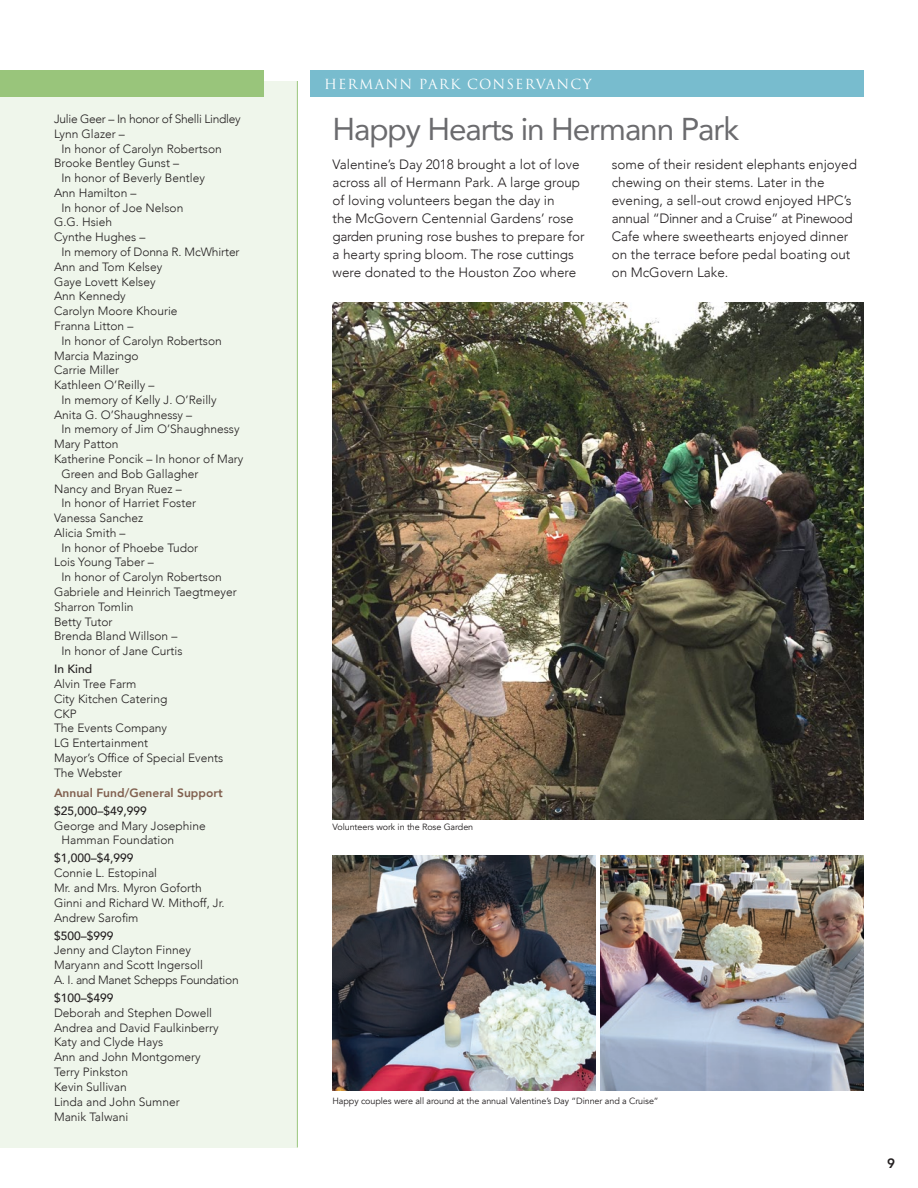
<style>
.page{position:relative;width:918px;height:1188px;background:#fff}
.page>*{position:absolute;margin:0;border:0;box-sizing:border-box;transform-origin:0 0}
.t1{font:31.5px "Avenir";letter-spacing:-.035em;color:#6b6b6e}
.t2{font:300 13.5px/18px "Avenir";color:#231f20}
.t3{font:13.5px "Trajan Pro";letter-spacing:.09em;color:#fff}
.Donor_Category{font:800 13.5px "Avenir";color:#231f20}
.List_Donor_Style{font:300 12px/14.9px "Avenir";color:#231f20}
.List_Donor_Style-2{font:300 12px "Avenir";letter-spacing:-.025em;color:#231f20}
.List_Donor_Style-3{font:500 12px "Avenir";color:#231f20}
.Donor_Category-2{font:800 12px "Avenir";color:#805f4e}
.t4{font:9px "Avenir";letter-spacing:-.01em;color:#231f20}
</style>
<div class="page">
<img style="left:333px;top:302px;width:531px;height:517px">
<div style="left:0;top:81px;width:297px;height:1067px;background:#eff6eb"></div>
<div style="left:0;top:71px;width:264px;height:26px;background:#99c57b"></div>
<hr style="left:297px;top:81px;width:1px;height:1067px;background:#99c57b">
<div style="left:310px;top:71px;width:554px;height:26px;background:#78bcce"></div>
<img style="left:601px;top:855px;width:263px;height:235px">
<img style="left:333px;top:855px;width:263px;height:235px">
<p class="List_Donor_Style-2" style="left:54px;top:112px;width:188px">Julie Geer – In honor of Shelli Lindley</p>
<p class="List_Donor_Style" style="left:62px;top:126px;width:162px;text-indent:-8px">Lynn Glazer –<br>In honor of Carolyn Robertson</p>
<p class="List_Donor_Style" style="left:62px;top:156px;width:145px;text-indent:-8px">Brooke Bentley Gunst –<br>In honor of Beverly Bentley</p>
<p class="List_Donor_Style" style="left:62px;top:185px;width:123px;text-indent:-8px">Ann Hamilton –<br>In honor of Joe Nelson</p>
<p class="List_Donor_Style" style="left:54px;top:215px;width:60px">G.G. Hsieh</p>
<p class="List_Donor_Style" style="left:62px;top:230px;width:180px;text-indent:-8px">Cynthe Hughes –<br>In memory of Donna R. McWhirter</p>
<p class="List_Donor_Style" style="left:54px;top:259px;width:110px">Ann and Tom Kelsey</p>
<p class="List_Donor_Style" style="left:54px;top:274px;width:103px">Gaye Lovett Kelsey</p>
<p class="List_Donor_Style" style="left:54px;top:289px;width:73px">Ann Kennedy</p>
<p class="List_Donor_Style" style="left:54px;top:304px;width:125px">Carolyn Moore Khourie</p>
<p class="List_Donor_Style" style="left:62px;top:318px;width:162px;text-indent:-8px">Franna Litton –<br>In honor of Carolyn Robertson</p>
<p class="List_Donor_Style" style="left:54px;top:348px;width:86px">Marcia Mazingo</p>
<p class="List_Donor_Style" style="left:54px;top:363px;width:67px">Carrie Miller</p>
<p class="List_Donor_Style" style="left:62px;top:378px;width:157px;text-indent:-8px">Kathleen O’Reilly –<br>In memory of Kelly J. O’Reilly</p>
<p class="List_Donor_Style" style="left:62px;top:407px;width:180px;text-indent:-8px">Anita G. O’Shaughnessy –<br>In memory of Jim O’Shaughnessy</p>
<p class="List_Donor_Style" style="left:54px;top:437px;width:66px">Mary Patton</p>
<p class="List_Donor_Style" style="left:62px;top:451px;width:183px;text-indent:-8px">Katherine Poncik – In honor of Mary<br>Green and Bob Gallagher</p>
<p class="List_Donor_Style" style="left:62px;top:481px;width:136px;text-indent:-8px">Nancy and Bryan Ruez –<br>In honor of Harriet Foster</p>
<p class="List_Donor_Style" style="left:54px;top:511px;width:91px">Vanessa Sanchez</p>
<p class="List_Donor_Style" style="left:62px;top:525px;width:138px;text-indent:-8px">Alicia Smith –<br>In honor of Phoebe Tudor</p>
<p class="List_Donor_Style" style="left:62px;top:555px;width:162px;text-indent:-8px">Lois Young Taber –<br>In honor of Carolyn Robertson</p>
<p class="List_Donor_Style" style="left:54px;top:585px;width:184px">Gabriele and Heinrich Taegtmeyer</p>
<p class="List_Donor_Style" style="left:54px;top:599px;width:81px">Sharron Tomlin</p>
<p class="List_Donor_Style" style="left:54px;top:614px;width:60px">Betty Tutor</p>
<p class="List_Donor_Style" style="left:62px;top:629px;width:123px;text-indent:-8px">Brenda Bland Willson –<br>In honor of Jane Curtis</p>
<p class="List_Donor_Style-3" style="left:54px;top:659px;width:40px">In Kind</p>
<p class="List_Donor_Style" style="left:54px;top:676px;width:84px">Alvin Tree Farm</p>
<p class="List_Donor_Style" style="left:54px;top:691px;width:115px">City Kitchen Catering</p>
<p class="List_Donor_Style" style="left:54px;top:706px;width:24px">CKP</p>
<p class="List_Donor_Style" style="left:54px;top:721px;width:115px">The Events Company</p>
<p class="List_Donor_Style" style="left:54px;top:736px;width:96px">LG Entertainment</p>
<p class="List_Donor_Style" style="left:54px;top:750px;width:171px">Mayor’s Office of Special Events</p>
<p class="List_Donor_Style" style="left:54px;top:765px;width:70px">The Webster</p>
<p class="Donor_Category-2" style="left:54px;top:782px;width:170px">Annual Fund/General Support</p>
<p class="List_Donor_Style-3" style="left:54px;top:800px;width:94px">$25,000–$49,999</p>
<p class="List_Donor_Style" style="left:62px;top:818px;width:146px;text-indent:-8px">George and Mary Josephine<br>Hamman Foundation</p>
<p class="List_Donor_Style-3" style="left:54px;top:848px;width:81px">$1,000–$4,999</p>
<p class="List_Donor_Style" style="left:54px;top:866px;width:105px">Connie L. Estopinal</p>
<p class="List_Donor_Style" style="left:54px;top:881px;width:149px">Mr. and Mrs. Myron Goforth</p>
<p class="List_Donor_Style" style="left:54px;top:895px;width:172px">Ginni and Richard W. Mithoff, Jr.</p>
<p class="List_Donor_Style" style="left:54px;top:910px;width:86px">Andrew Sarofim</p>
<p class="List_Donor_Style-3" style="left:54px;top:925px;width:61px">$500–$999</p>
<p class="List_Donor_Style" style="left:54px;top:943px;width:138px">Jenny and Clayton Finney</p>
<p class="List_Donor_Style" style="left:54px;top:958px;width:150px">Maryann and Scott Ingersoll</p>
<p class="List_Donor_Style-2" style="left:54px;top:973px;width:186px">A. I. and Manet Schepps Foundation</p>
<p class="List_Donor_Style-3" style="left:54px;top:987px;width:61px">$100–$499</p>
<p class="List_Donor_Style" style="left:54px;top:1005px;width:160px">Deborah and Stephen Dowell</p>
<p class="List_Donor_Style" style="left:54px;top:1020px;width:166px">Andrea and David Faulkinberry</p>
<p class="List_Donor_Style" style="left:54px;top:1035px;width:111px">Katy and Clyde Hays</p>
<p class="List_Donor_Style" style="left:54px;top:1050px;width:148px">Ann and John Montgomery</p>
<p class="List_Donor_Style" style="left:54px;top:1064px;width:76px">Terry Pinkston</p>
<p class="List_Donor_Style" style="left:54px;top:1079px;width:74px">Kevin Sullivan</p>
<p class="List_Donor_Style" style="left:54px;top:1094px;width:127px">Linda and John Sumner</p>
<p class="List_Donor_Style" style="left:54px;top:1109px;width:76px">Manik Talwani</p>
<p class="t3" style="left:324px;top:75px;width:269px">HERMANN PARK CONSERVANCY</p>
<p class="t1" style="left:333px;top:103px;width:408px">Happy Hearts in Hermann Park</p>
<p class="t2" style="left:333px;top:155px;width:253px">Valentine’s Day 2018 brought a lot of love across all of Hermann Park. A large group of loving volunteers began the day in<br>the McGovern Centennial Gardens’ rose garden pruning rose bushes to prepare for a hearty spring bloom. The rose cuttings were donated to the Houston Zoo where</p>
<p class="t2" style="left:612px;top:155px;width:247px">some of their resident elephants enjoyed chewing on their stems. Later in the evening, a sell-out crowd enjoyed HPC’s annual “Dinner and a Cruise” at Pinewood Cafe where sweethearts enjoyed dinner on the terrace before pedal boating out on McGovern Lake.</p>
<p class="t4" style="left:333px;top:822px;width:142px">Volunteers work in the Rose Garden</p>
<p class="t4" style="left:333px;top:1095px;width:328px">Happy couples were all around at the annual Valentine’s Day “Dinner and a Cruise”</p>
<p class="Donor_Category" style="left:887px;top:1151px;width:9px">9</p>
</div>
